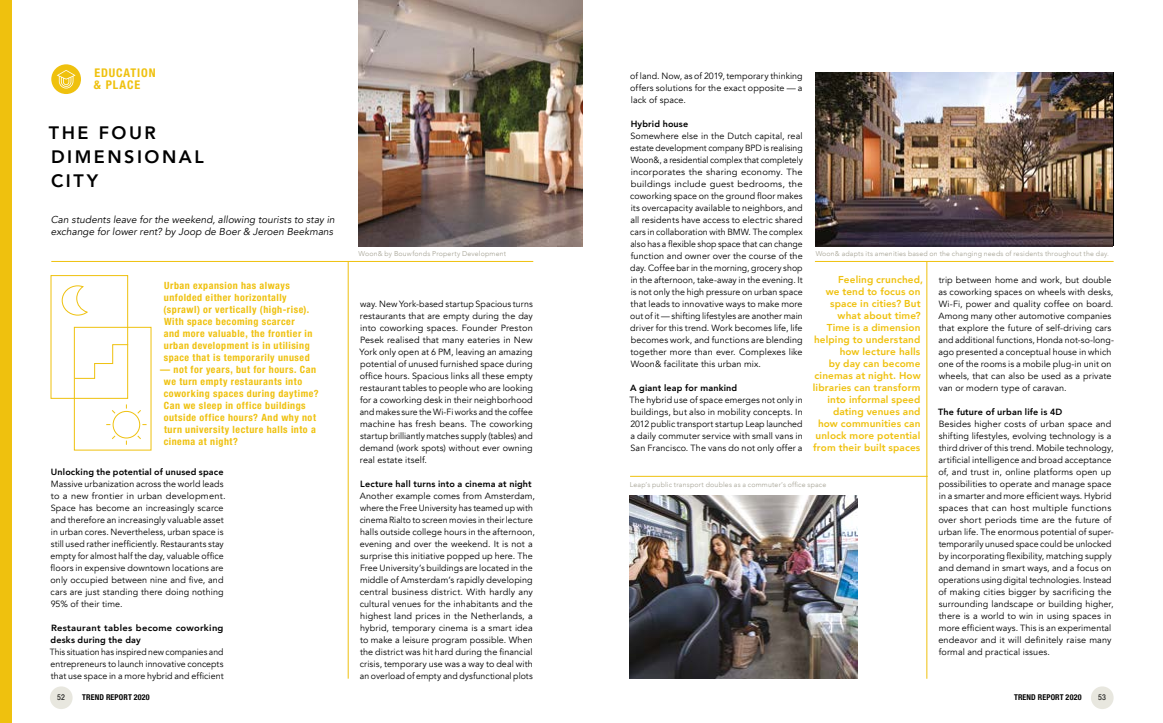
<style>
.page{position:relative;width:1163px;height:723px;background:#fff}
.page>*{position:absolute;margin:0;border:0;box-sizing:border-box;transform-origin:0 0}
.t1{font:800 18px/24px "Avenir";letter-spacing:.14em;color:#000}
.t2{font:700 condensed 12px/12px "Helvetica Neue LT Std";letter-spacing:.07em;color:#efc10e}
.t3{font:700 condensed 10px/12px "Helvetica Neue LT Std";letter-spacing:.05em;color:#efc10e}
.t4{font:800 10px/12px "Avenir";letter-spacing:.01em;color:#efc10e;text-align:right}
.t5{font:italic 10px/12px "Avenir";letter-spacing:.005em;color:#000}
.t6{font:9px/12px "Avenir";letter-spacing:.01em;color:#000;text-align:justify}
.t7{font:800 9px "Avenir";letter-spacing:.015em;color:#000}
.t8{font:9px/12px "Avenir";letter-spacing:.01em;color:#000;text-align:justify;scale:.96 1}
.t9{font:800 9px/12px "Avenir";letter-spacing:.015em;color:#000;scale:1.04 1}
.t10{font:700 condensed 8px "Helvetica Neue LT Std";letter-spacing:.015em;color:#000}
.t11{font:condensed 8px "Helvetica Neue LT Std";color:#000}
.t12{font:300 7px "Avenir";letter-spacing:.025em;color:#a29f90}
</style>
<div class="page">
<div style="left:50px;top:686px;width:23px;height:23px;background:#e8e7df;border-radius:50%"></div>
<div style="left:1090px;top:686px;width:23px;height:23px;background:#e8e7df;border-radius:50%"></div>
<img style="left:358px;top:0;width:224px;height:247px">
<img style="left:629px;top:495px;width:228px;height:184px">
<img style="left:815px;top:73px;width:297px;height:173px">
<div style="left:0;top:0;width:12px;height:723px;background:#efc10e"></div>
<div style="left:51px;top:64px;width:30px;height:30px;background:#efc10e;border-radius:50%"></div>
<svg style="left:57px;top:70px;width:19px;height:18px"></svg>
<div style="left:74px;top:327px;width:77px;height:123px;border:1px solid #efc10e"></div>
<svg style="left:106px;top:404px;width:41px;height:41px"></svg>
<div style="left:51px;top:275px;width:77px;height:124px;border:1px solid #efc10e"></div>
<svg style="left:61px;top:285px;width:27px;height:31px"></svg>
<svg style="left:74px;top:344px;width:55px;height:35px"></svg>
<hr style="left:51px;top:261px;width:482px;height:1px;background:#efc10e">
<hr style="left:814px;top:261px;width:299px;height:1px;background:#efc10e">
<hr style="left:630px;top:476px;width:297px;height:1px;background:#efc10e">
<hr style="left:348px;top:262px;width:1px;height:417px;background:#efc10e">
<hr style="left:926px;top:262px;width:1px;height:417px;background:#efc10e">
<h2 class="t2" style="left:94px;top:67px;width:63px">EDUCATION &amp; PLACE</h2>
<p class="t6" style="left:630px;top:70px;width:174px">of land. Now, as of 2019, temporary thinking offers solutions for the exact opposite — a lack of space.</p>
<p class="t7" style="left:630px;top:118px;width:59px">Hybrid house</p>
<p class="t6" style="left:630px;top:130px;width:174px">Somewhere else in the Dutch capital, real estate development company BPD is realising Woon&amp;, a residential complex that completely incorporates the sharing economy. The buildings include guest bedrooms, the coworking space on the ground floor makes its overcapacity available to neighbors, and all residents have access to electric shared cars in collaboration with BMW. The complex also has a flexible shop space that can change function and owner over the course of the day. Coffee bar in the morning, grocery shop in the afternoon, take-away in the evening. It is not only the high pressure on urban space that leads to innovative ways to make more out of it — shifting lifestyles are another main driver for this trend. Work becomes life, life becomes work, and functions are blending together more than ever. Complexes like Woon&amp; facilitate this urban mix.</p>
<p class="t7" style="left:630px;top:382px;width:108px">A giant leap for mankind</p>
<p class="t6" style="left:629px;top:394px;width:175px">The hybrid use of space emerges not only in buildings, but also in mobility concepts. In 2012 public transport startup Leap launched a daily commuter service with small vans in San Francisco. The vans do not only offer a</p>
<h1 class="t1" style="left:49px;top:121px;width:156px">THE FOUR<br>DIMENSIONAL<br>CITY</h1>
<p class="t5" style="left:51px;top:213px;width:285px">Can students leave for the weekend, allowing tourists to stay in exchange for lower rent? by Joop de Boer &amp; Jeroen Beekmans</p>
<p class="t12" style="left:358px;top:249px;width:149px">Woon&amp; by Bouwfonds Property Development</p>
<p class="t12" style="left:815px;top:249px;width:295px">Woon&amp; adapts its amenities based on the changing needs of residents throughout the day.</p>
<p class="t4" style="left:812px;top:273px;width:112px">Feeling crunched,<br>we tend to focus on space in cities? But what about time?<br>Time is a dimension helping to understand how lecture halls<br>by day can become cinemas at night. How libraries can transform into informal speed dating venues and<br>how communities can unlock more potential from their built spaces</p>
<p class="t6" style="left:938px;top:274px;width:177px;text-align:left">trip between home and work, but double as coworking spaces on wheels with desks, Wi-Fi, power and quality coffee on board.<br>Among many other automotive companies that explore the future of self-driving cars and additional functions, Honda not-so-long&shy;ago presented a conceptual house in which one of the rooms is a mobile plug-in unit on wheels, that can also be used as a private van or modern type of caravan.</p>
<p class="t7" style="left:938px;top:406px;width:126px">The future of urban life is 4D</p>
<p class="t6" style="left:938px;top:418px;width:177px;text-align:left">Besides higher costs of urban space and shifting lifestyles, evolving technology is a third driver of this trend. Mobile technology, artificial intelligence and broad acceptance of, and trust in, online platforms open up possibilities to operate and manage space in a smarter and more efficient ways. Hybrid spaces that can host multiple functions over short periods time are the future of urban life. The enormous potential of super&shy;temporarily unused space could be unlocked by incorporating flexibility, matching supply and demand in smart ways, and a focus on operations using digital technologies. Instead of making cities bigger by sacrificing the surrounding landscape or building higher, there is a world to win in using spaces in more efficient ways. This is an experimental endeavor and it will definitely raise many formal and practical issues.</p>
<p class="t3" style="left:164px;top:279px;width:150px">Urban expansion has always unfolded either horizontally (sprawl) or vertically (high-rise).<br>With space becoming scarcer and more valuable, the frontier in urban development is in utilising space that is temporarily unused</p>
<p class="t3" style="left:164px;top:363px;width:156px;text-indent:-4px">— not for years, but for hours. Can we turn empty restaurants into coworking spaces during daytime?<br>Can we sleep in office buildings outside office hours? And why not turn university lecture halls into a cinema at night?</p>
<p class="t6" style="left:359px;top:298px;width:175px">way. New York-based startup Spacious turns restaurants that are empty during the day into coworking spaces. Founder Preston Pesek realised that many eateries in New York only open at 6 PM, leaving an amazing potential of unused furnished space during office hours. Spacious links all these empty restaurant tables to people who are looking for a coworking desk in their neighborhood and makes sure the Wi-Fi works and the coffee machine has fresh beans. The coworking startup brilliantly matches supply (tables) and demand (work spots) without ever owning real estate itself.</p>
<p class="t7" style="left:360px;top:478px;width:173px">Lecture hall turns into a cinema at night</p>
<p class="t6" style="left:359px;top:490px;width:177px;text-align:left">Another example comes from Amsterdam, where the Free University has teamed up with cinema Rialto to screen movies in their lecture halls outside college hours in the afternoon, evening and over the weekend. It is not a surprise this initiative popped up here. The Free University’s buildings are located in the middle of Amsterdam’s rapidly developing central business district. With hardly any cultural venues for the inhabitants and the highest land prices in the Netherlands, a hybrid, temporary cinema is a smart idea to make a leisure program possible. When the district was hit hard during the financial crisis, temporary use was a way to deal with an overload of empty and dysfunctional plots</p>
<p class="t7" style="left:51px;top:466px;width:174px">Unlocking the potential of unused space</p>
<p class="t6" style="left:50px;top:478px;width:176px;text-align:left">Massive urbanization across the world leads to a new frontier in urban development.<br>Space has become an increasingly scarce and therefore an increasingly valuable asset in urban cores. Nevertheless, urban space is still used rather inefficiently. Restaurants stay empty for almost half the day, valuable office floors in expensive downtown locations are only occupied between nine and five, and cars are just standing there doing nothing 95% of their time.</p>
<p class="t9" style="left:51px;top:622px;width:168px">Restaurant tables become coworking desks during the day</p>
<p class="t8" style="left:50px;top:646px;width:183px">This situation has inspired new companies and entrepreneurs to launch innovative concepts that use space in a more hybrid and efficient</p>
<p class="t12" style="left:629px;top:480px;width:198px">Leap’s public transport doubles as a commuter’s office space</p>
<p class="t11" style="left:57px;top:693px;width:9px">52</p>
<p class="t10" style="left:82px;top:693px;width:69px">TREND REPORT 2020</p>
<p class="t10" style="left:1013px;top:693px;width:69px">TREND REPORT 2020</p>
<p class="t11" style="left:1097px;top:693px;width:9px">53</p>
</div>
